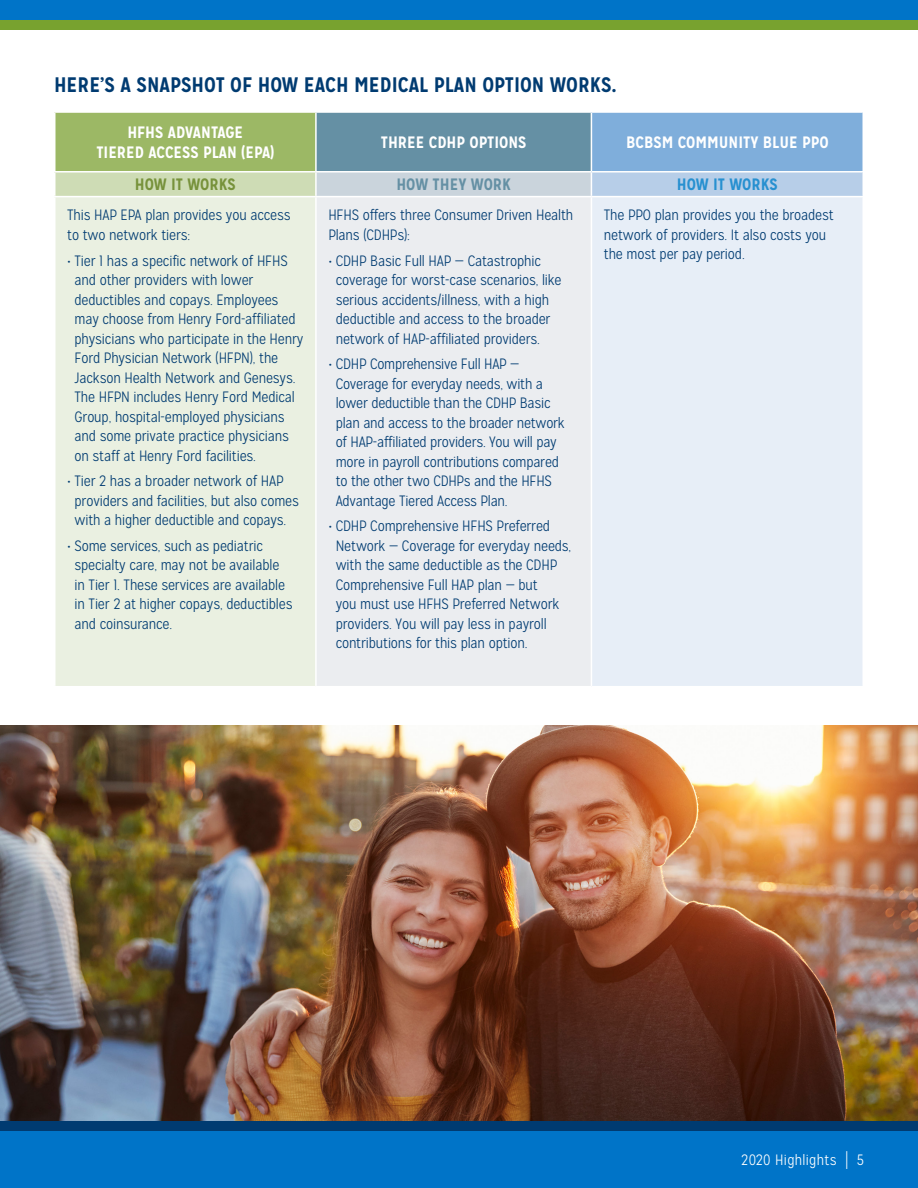
<style>
.page{position:relative;width:918px;height:1188px;background:#fff}
.page>*{position:absolute;margin:0;border:0;box-sizing:border-box;transform-origin:0 0}
.t1{font:700 21px "Mission Gothic";color:#003b71}
.t2{font:700 16.5px/19.5px "Mission Gothic";color:#fff;text-align:center}
.t3{font:700 16.5px "Mission Gothic";color:#6590a4}
.t4{font:700 16.5px "Mission Gothic";color:#77923b}
.t5{font:700 16.5px "Mission Gothic";color:#2790d0}
.t6{font:300 15px/19.5px "Mission Gothic";letter-spacing:-.01em;color:#003b71}
.t7{font:300 15px "Mission Gothic";letter-spacing:.02em;color:#fff}
.s1{font-size:19.8px}
</style>
<div class="page">
<div style="left:55px;top:112px;width:261px;height:60px;background:#9cb865"></div>
<div style="left:316px;top:112px;width:275px;height:60px;background:#6590a4"></div>
<div style="left:591px;top:112px;width:272px;height:60px;background:#7faedb"></div>
<div style="left:55px;top:172px;width:261px;height:25px;background:#cedcb5"></div>
<div style="left:316px;top:172px;width:275px;height:25px;background:#cad4dc"></div>
<div style="left:591px;top:172px;width:272px;height:25px;background:#b7cee8"></div>
<div style="left:55px;top:197px;width:261px;height:490px;background:#eaf0e1"></div>
<div style="left:316px;top:197px;width:275px;height:490px;background:#ebedf0"></div>
<div style="left:591px;top:197px;width:272px;height:490px;background:#e7eef7"></div>
<hr style="left:54px;top:111px;width:262px;height:2px;background:#fff">
<hr style="left:54px;top:113px;width:2px;height:58px;background:#fff">
<hr style="left:316px;top:111px;width:275px;height:2px;background:#fff">
<hr style="left:315px;top:113px;width:2px;height:58px;background:#fff">
<hr style="left:591px;top:111px;width:273px;height:2px;background:#fff">
<hr style="left:591px;top:113px;width:1px;height:58px;background:#fff">
<hr style="left:862px;top:113px;width:2px;height:58px;background:#fff">
<hr style="left:54px;top:171px;width:262px;height:2px;background:#fff">
<hr style="left:54px;top:173px;width:2px;height:23px;background:#fff">
<hr style="left:316px;top:171px;width:275px;height:2px;background:#fff">
<hr style="left:315px;top:173px;width:2px;height:23px;background:#fff">
<hr style="left:591px;top:171px;width:273px;height:2px;background:#fff">
<svg style="left:591px;top:173px;width:1px;height:23px"></svg>
<hr style="left:862px;top:173px;width:2px;height:23px;background:#fff">
<hr style="left:54px;top:196px;width:262px;height:1px;background:#fff">
<hr style="left:54px;top:197px;width:2px;height:489px;background:#fff">
<hr style="left:316px;top:196px;width:275px;height:1px;background:#fff">
<hr style="left:315px;top:197px;width:2px;height:489px;background:#fff">
<hr style="left:591px;top:196px;width:273px;height:1px;background:#fff">
<hr style="left:591px;top:197px;width:1px;height:489px;background:#fff">
<hr style="left:862px;top:197px;width:2px;height:489px;background:#fff">
<hr style="left:54px;top:686px;width:262px;height:1px;background:#fff">
<hr style="left:316px;top:686px;width:275px;height:1px;background:#fff">
<hr style="left:591px;top:686px;width:273px;height:1px;background:#fff">
<div style="left:0;top:18px;width:918px;height:12px;background:#78a22f"></div>
<img style="left:0;top:726px;width:918px;height:395px">
<div style="left:0;top:1130px;width:918px;height:58px;background:#0074c8"></div>
<div style="left:0;top:0;width:918px;height:19px;background:#0074c8"></div>
<div style="left:0;top:1121px;width:918px;height:9px;background:#003b71"></div>
<h1 class="t1" style="left:54px;top:72px;width:564px">HERE’S A SNAPSHOT OF HOW EACH MEDICAL PLAN OPTION WORKS.</h1>
<p class="t2" style="left:96px;top:123px;width:179px">HFHS ADVANTAGE<br>TIERED ACCESS PLAN (EPA)</p>
<p class="t2" style="left:381px;top:133px;width:147px">THREE CDHP OPTIONS</p>
<p class="t2" style="left:626px;top:133px;width:204px">BCBSM COMMUNITY BLUE PPO</p>
<p class="t4" style="left:135px;top:174px;width:102px">HOW IT WORKS</p>
<p class="t3" style="left:396px;top:174px;width:116px">HOW THEY WORK</p>
<p class="t5" style="left:677px;top:174px;width:102px">HOW IT WORKS</p>
<p class="t6" style="left:67px;top:206px;width:225px">This HAP EPA plan provides you access to two network tiers:</p>
<p class="t6" style="left:75px;top:251px;width:230px;text-indent:-7px">• Tier 1 has a specific network of HFHS and other providers with lower deductibles and copays. Employees may choose from Henry Ford-affiliated physicians who participate in the Henry Ford Physician Network (HFPN), the Jackson Health Network and Genesys.<br>The HFPN includes Henry Ford Medical Group, hospital-employed physicians and some private practice physicians on staff at Henry Ford facilities.</p>
<p class="t6" style="left:75px;top:472px;width:226px;text-indent:-7px">• Tier 2 has a broader network of HAP providers and facilities, but also comes with a higher deductible and copays.</p>
<p class="t6" style="left:75px;top:536px;width:219px;text-indent:-7px">• Some services, such as pediatric specialty care, may not be available in Tier 1. These services are available in Tier 2 at higher copays, deductibles and coinsurance.</p>
<p class="t6" style="left:328px;top:206px;width:246px">HFHS offers three Consumer Driven Health<br>Plans (CDHPs):</p>
<p class="t6" style="left:336px;top:251px;width:227px;text-indent:-7px">• CDHP Basic Full HAP — Catastrophic coverage for worst-case scenarios, like serious accidents/illness, with a high deductible and access to the broader network of HAP-affiliated providers.</p>
<p class="t6" style="left:336px;top:355px;width:231px;text-indent:-7px">• CDHP Comprehensive Full HAP — Coverage for everyday needs, with a lower deductible than the CDHP Basic plan and access to the broader network of HAP-affiliated providers. You will pay more in payroll contributions compared to the other two CDHPs and the HFHS Advantage Tiered Access Plan.</p>
<p class="t6" style="left:336px;top:517px;width:237px;text-indent:-7px">• CDHP Comprehensive HFHS Preferred Network — Coverage for everyday needs, with the same deductible as the CDHP Comprehensive Full HAP plan — but<br>you must use HFHS Preferred Network providers. You will pay less in payroll contributions for this plan option.</p>
<p class="t6" style="left:604px;top:206px;width:231px">The PPO plan provides you the broadest network of providers. It also costs you the most per pay period.</p>
<p class="t7" style="left:741px;top:1151px;width:124px">2020 Highlights <span class="s1">|</span> 5</p>
</div>
